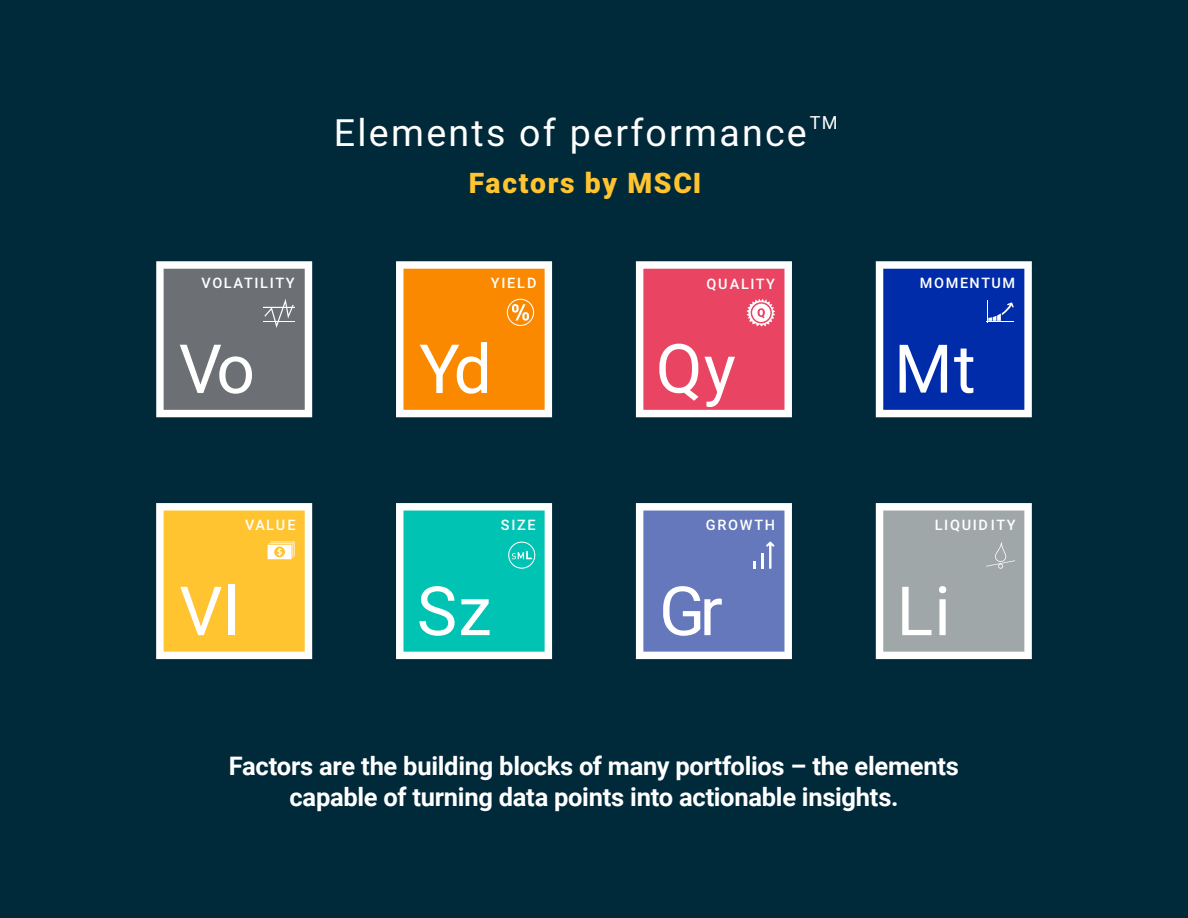
<style>
.page{position:relative;width:1188px;height:918px;background:#00293a}
.page>*{position:absolute;margin:0;border:0;box-sizing:border-box;transform-origin:0 0}
.t1{font:67.95px "Roboto";letter-spacing:.015em;color:#fff}
.t2{font:67.2px "Roboto";color:#fff}
.t3{font:37.65px "Roboto";letter-spacing:.06em;color:#fff}
.t4{font:900 28.35px "Roboto";letter-spacing:.055em;color:#ffc42f}
.t5{font:700 25.5px/30.6px "Roboto";letter-spacing:-.01em;color:#fff;text-align:center}
.t6{font:18.15px "Roboto";color:#fff}
.t7{font:500 14.55px "Roboto";letter-spacing:.115em;color:#fff}
</style>
<div class="page">
<svg style="left:156px;top:261px;width:156px;height:156px"></svg>
<svg style="left:396px;top:261px;width:156px;height:156px"></svg>
<svg style="left:876px;top:261px;width:156px;height:156px"></svg>
<svg style="left:156px;top:503px;width:156px;height:156px"></svg>
<svg style="left:396px;top:503px;width:156px;height:156px"></svg>
<svg style="left:636px;top:261px;width:156px;height:156px"></svg>
<svg style="left:636px;top:503px;width:156px;height:156px"></svg>
<svg style="left:876px;top:503px;width:156px;height:156px"></svg>
<p class="t7" style="left:202px;top:273px;width:95px">VOLATILITY</p>
<p class="t1" style="left:179px;top:321px;width:78px">Vo</p>
<p class="t3" style="left:334px;top:106px;width:474px">Elements of performance</p>
<p class="t6" style="left:810px;top:110px;width:29px">TM</p>
<p class="t4" style="left:469px;top:163px;width:234px">Factors by MSCI</p>
<p class="t7" style="left:491px;top:273px;width:47px">YIELD</p>
<p class="t1" style="left:419px;top:321px;width:74px">Yd</p>
<p class="t7" style="left:707px;top:273px;width:70px">QUALITY</p>
<p class="t1" style="left:656px;top:321px;width:82px">Qy</p>
<p class="t7" style="left:245px;top:515px;width:52px">VALUE</p>
<p class="t1" style="left:179px;top:563px;width:62px">Vl</p>
<p class="t7" style="left:501px;top:515px;width:36px">SIZE</p>
<p class="t1" style="left:417px;top:563px;width:77px">Sz</p>
<p class="t7" style="left:706px;top:515px;width:71px">GROWTH</p>
<p class="t1" style="left:659px;top:563px;width:65px">Gr</p>
<p class="t7" style="left:920px;top:273px;width:97px">MOMENTUM</p>
<p class="t2" style="left:894px;top:322px;width:83px">Mt</p>
<p class="t7" style="left:935px;top:515px;width:82px">LIQUIDITY</p>
<p class="t1" style="left:897px;top:563px;width:56px">Li</p>
<p class="t5" style="left:229px;top:750px;width:732px">Factors are the building blocks of many portfolios – the elements capable of turning data points into actionable insights.</p>
</div>
